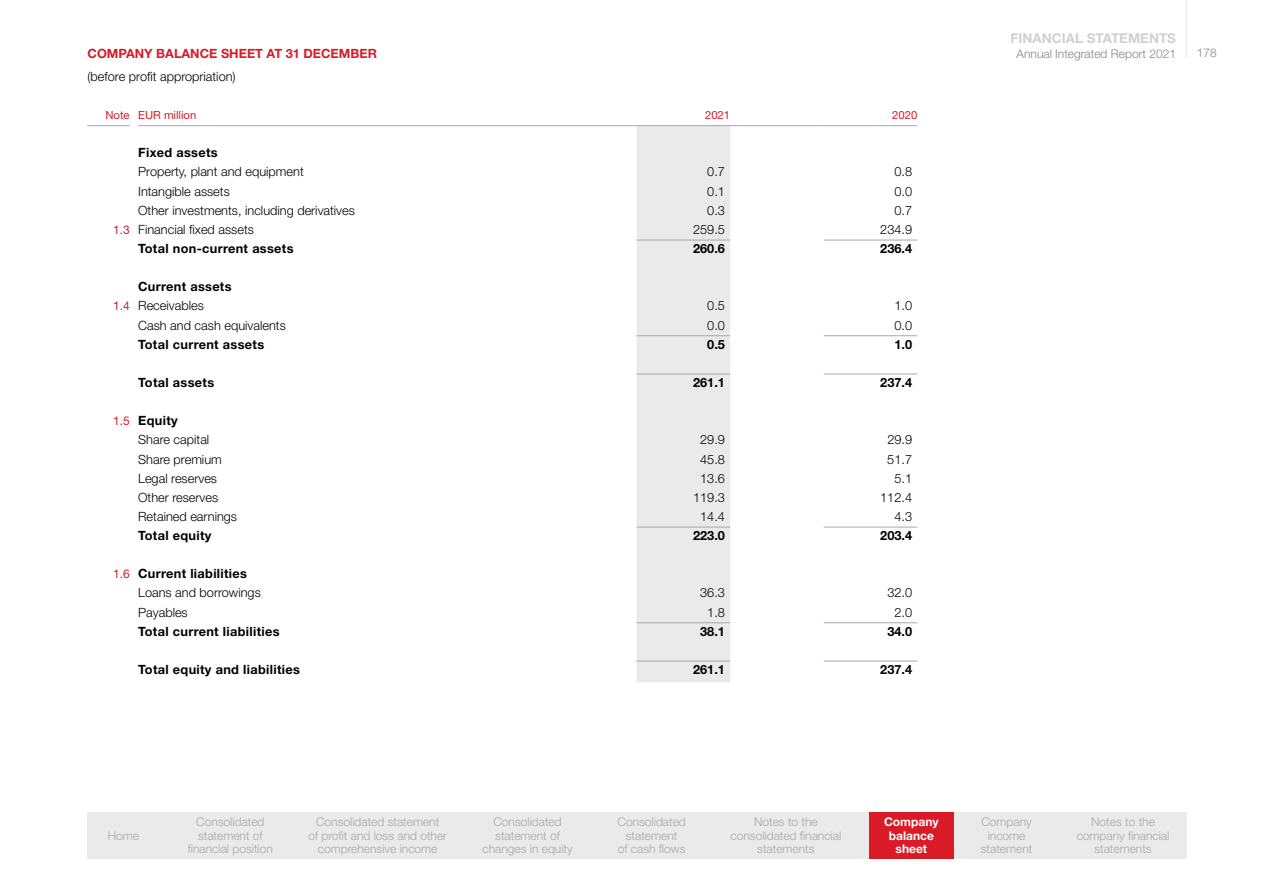
<style>
.page{position:relative;width:1263px;height:893px;background:#fff}
.page>*{position:absolute;margin:0;border:0;box-sizing:border-box;transform-origin:0 0}
.t1{font:700 13.5px "Helvetica Neue LT Std";color:#d0d0d0}
.t2{font:300 12.75px/19.2px "Helvetica Neue LT Std";color:#000}
.t3{font:700 12.75px/19.2px "Helvetica Neue LT Std";letter-spacing:.025em;color:#000}
.t4{font:700 12.75px "Helvetica Neue LT Std";color:#d81b26}
.t5{font:300 12px/13.5px "Helvetica Neue LT Std";color:#a8a8a7;text-align:center}
.t6{font:300 12px "Helvetica Neue LT Std";color:#878787}
.t7{font:700 12px/13.5px "Helvetica Neue LT Std";color:#fff;text-align:center}
.t8{font:11.25px "Helvetica Neue LT Std";color:#d81b26}
.s1{font-weight:400;font-size:12px;color:#d81b26}
.s2{font-weight:300}
.s3{font-weight:700}
</style>
<div class="page">
<div style="left:637px;top:126px;width:93px;height:556px;background:#eaeaea"></div>
<hr style="left:87px;top:125px;width:43px;height:1px;background:#a8a8a7">
<hr style="left:138px;top:125px;width:499px;height:1px;background:#a8a8a7">
<hr style="left:637px;top:125px;width:93px;height:1px;background:#a8a8a7">
<hr style="left:730px;top:125px;width:94px;height:1px;background:#a8a8a7">
<hr style="left:824px;top:125px;width:93px;height:1px;background:#a8a8a7">
<hr style="left:637px;top:240px;width:93px;height:1px;background:#a8a8a7">
<hr style="left:824px;top:240px;width:93px;height:1px;background:#a8a8a7">
<hr style="left:637px;top:335px;width:93px;height:1px;background:#a8a8a7">
<hr style="left:824px;top:335px;width:93px;height:1px;background:#a8a8a7">
<hr style="left:637px;top:374px;width:93px;height:1px;background:#a8a8a7">
<hr style="left:824px;top:374px;width:93px;height:1px;background:#a8a8a7">
<hr style="left:637px;top:527px;width:93px;height:1px;background:#a8a8a7">
<hr style="left:824px;top:527px;width:93px;height:1px;background:#a8a8a7">
<hr style="left:637px;top:622px;width:93px;height:1px;background:#a8a8a7">
<hr style="left:824px;top:622px;width:93px;height:1px;background:#a8a8a7">
<hr style="left:637px;top:661px;width:93px;height:1px;background:#a8a8a7">
<hr style="left:824px;top:661px;width:93px;height:1px;background:#a8a8a7">
<hr style="left:1186px;top:0;width:1px;height:58px;background:#ededed">
<div style="left:87px;top:812px;width:1099px;height:47px;background:#eaeaea"></div>
<div style="left:869px;top:812px;width:84px;height:47px;background:#d81b26"></div>
<p class="t4" style="left:88px;top:45px;width:291px">COMPANY BALANCE SHEET AT 31 DECEMBER</p>
<p class="t2" style="left:88px;top:66px;width:150px">(before profit appropriation)</p>
<p class="t8" style="left:106px;top:108px;width:92px">Note EUR million</p>
<p class="t8" style="left:705px;top:108px;width:27px">2021</p>
<p class="t8" style="left:892px;top:108px;width:27px">2020</p>
<p class="t3" style="left:138px;top:143px;width:81px">Fixed assets</p>
<p class="t2" style="left:138px;top:162px;width:167px">Property, plant and equipment</p>
<p class="t2" style="left:707px;top:162px;width:19px">0.7</p>
<p class="t2" style="left:894px;top:162px;width:19px">0.8</p>
<p class="t2" style="left:138px;top:181px;width:93px">Intangible assets</p>
<p class="t2" style="left:707px;top:181px;width:19px">0.1</p>
<p class="t2" style="left:894px;top:181px;width:19px">0.0</p>
<p class="t2" style="left:138px;top:200px;width:218px">Other investments, including derivatives</p>
<p class="t2" style="left:707px;top:200px;width:19px">0.3</p>
<p class="t2" style="left:894px;top:200px;width:19px">0.7</p>
<p class="t2" style="left:113px;top:219px;width:142px"><span class="s1">1.3</span> Financial fixed assets</p>
<p class="t2" style="left:693px;top:219px;width:33px">259.5</p>
<p class="t2" style="left:880px;top:219px;width:33px">234.9</p>
<p class="t3" style="left:138px;top:239px;width:157px">Total non-current assets</p>
<p class="t3" style="left:693px;top:239px;width:33px">260.6</p>
<p class="t3" style="left:880px;top:239px;width:33px">236.4</p>
<p class="t3" style="left:113px;top:277px;width:120px;text-indent:25px">Current assets<br><span class="s1">1.4</span> <span class="s2">Receivables</span></p>
<p class="t2" style="left:707px;top:296px;width:19px">0.5</p>
<p class="t2" style="left:894px;top:296px;width:19px">1.0</p>
<p class="t2" style="left:138px;top:315px;width:149px">Cash and cash equivalents</p>
<p class="t2" style="left:707px;top:315px;width:19px">0.0</p>
<p class="t2" style="left:894px;top:315px;width:19px">0.0</p>
<p class="t3" style="left:138px;top:334px;width:128px">Total current assets</p>
<p class="t3" style="left:707px;top:334px;width:19px">0.5</p>
<p class="t3" style="left:894px;top:334px;width:19px">1.0</p>
<p class="t3" style="left:138px;top:372px;width:77px">Total assets</p>
<p class="t3" style="left:693px;top:373px;width:33px">261.1</p>
<p class="t3" style="left:880px;top:373px;width:33px">237.4</p>
<p class="t2" style="left:138px;top:411px;width:73px;text-indent:-25px"><span class="s1">1.5</span> <span class="s3">Equity<br></span>Share capital</p>
<p class="t2" style="left:700px;top:430px;width:26px">29.9</p>
<p class="t2" style="left:887px;top:430px;width:26px">29.9</p>
<p class="t2" style="left:138px;top:449px;width:85px">Share premium</p>
<p class="t2" style="left:700px;top:449px;width:26px">45.8</p>
<p class="t2" style="left:887px;top:449px;width:26px">51.7</p>
<p class="t2" style="left:138px;top:468px;width:80px">Legal reserves</p>
<p class="t2" style="left:700px;top:468px;width:26px">13.6</p>
<p class="t2" style="left:894px;top:468px;width:19px">5.1</p>
<p class="t2" style="left:138px;top:487px;width:82px">Other reserves</p>
<p class="t2" style="left:693px;top:487px;width:33px">119.3</p>
<p class="t2" style="left:880px;top:487px;width:33px">112.4</p>
<p class="t2" style="left:138px;top:506px;width:100px">Retained earnings</p>
<p class="t2" style="left:700px;top:506px;width:26px">14.4</p>
<p class="t2" style="left:894px;top:506px;width:19px">4.3</p>
<p class="t3" style="left:138px;top:526px;width:75px">Total equity</p>
<p class="t3" style="left:693px;top:526px;width:33px">223.0</p>
<p class="t3" style="left:880px;top:526px;width:33px">203.4</p>
<p class="t3" style="left:138px;top:564px;width:124px;text-indent:-25px"><span class="s1">1.6</span> Current liabilities<br><span class="s2">Loans and borrowings</span></p>
<p class="t2" style="left:700px;top:583px;width:26px">36.3</p>
<p class="t2" style="left:887px;top:583px;width:26px">32.0</p>
<p class="t2" style="left:138px;top:602px;width:51px">Payables</p>
<p class="t2" style="left:707px;top:602px;width:19px">1.8</p>
<p class="t2" style="left:894px;top:602px;width:19px">2.0</p>
<p class="t3" style="left:138px;top:621px;width:143px">Total current liabilities</p>
<p class="t3" style="left:700px;top:621px;width:26px">38.1</p>
<p class="t3" style="left:887px;top:621px;width:26px">34.0</p>
<p class="t3" style="left:138px;top:660px;width:163px">Total equity and liabilities</p>
<p class="t3" style="left:693px;top:660px;width:33px">261.1</p>
<p class="t3" style="left:880px;top:660px;width:33px">237.4</p>
<p class="t1" style="left:1010px;top:30px;width:167px">FINANCIAL STATEMENTS</p>
<p class="t6" style="left:1016px;top:46px;width:161px">Annual Integrated Report 2021</p>
<p class="t6" style="left:1197px;top:45px;width:22px">178</p>
<p class="t5" style="left:108px;top:829px;width:33px">Home</p>
<p class="t7" style="left:884px;top:815px;width:56px">Company balance sheet</p>
<p class="t5" style="left:188px;top:815px;width:87px">Consolidated statement of financial position</p>
<p class="t5" style="left:308px;top:815px;width:140px">Consolidated statement<br>of profit and loss and other comprehensive income</p>
<p class="t5" style="left:482px;top:815px;width:92px">Consolidated statement of changes in equity</p>
<p class="t5" style="left:617px;top:815px;width:70px">Consolidated statement<br>of cash flows</p>
<p class="t5" style="left:1077px;top:815px;width:94px">Notes to the company financial statements</p>
<p class="t5" style="left:981px;top:815px;width:53px">Company income statement</p>
<p class="t5" style="left:730px;top:815px;width:112px">Notes to the consolidated financial statements</p>
</div>
